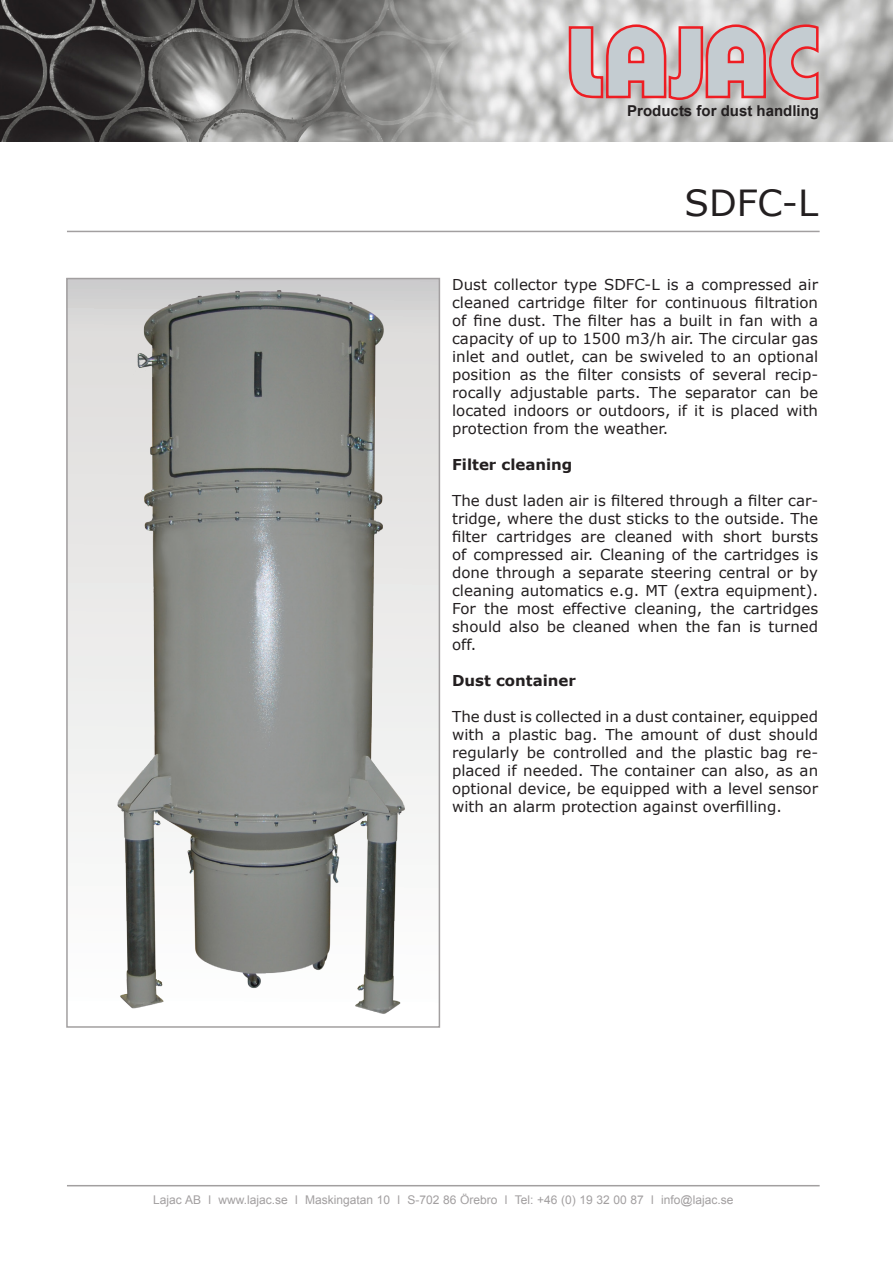
<style>
.page{position:relative;width:893px;height:1263px;background:#fff}
.page>*{position:absolute;margin:0;border:0;box-sizing:border-box;transform-origin:0 0}
.t1{font:36px "Verdana";color:#231f20}
.t2{font:15px/18px "Verdana";color:#231f20;text-align:justify}
.t3{font:700 15px "Verdana";color:#231f20}
.t4{font:700 15px "Arial";color:#231f20}
.Normal{font:12px "Arial";color:#a29fa0}
</style>
<div class="page">
<img style="left:0;top:0;width:893px;height:141px">
<hr style="left:67px;top:1185px;width:753px;height:1px;background:#a29fa0">
<svg style="left:569px;top:24px;width:249px;height:76px;background:#cdaeb2"></svg>
<hr style="left:67px;top:231px;width:753px;height:1px;background:#a29fa0">
<div style="left:67px;top:279px;width:372px;height:748px;background:linear-gradient(to bottom,#d9d8d7,#fff)"></div>
<img style="left:101px;top:281px;width:319px;height:738px">
<div style="left:66px;top:278px;width:374px;height:750px;border:2px solid #a29fa0"></div>
<p class="t4" style="left:627px;top:101px;width:193px">Products for dust handling</p>
<p class="t1" style="left:684px;top:178px;width:135px">SDFC-L</p>
<p class="t2" style="left:452px;top:275px;width:367px">Dust collector type SDFC-L is a compressed air cleaned cartridge filter for continuous filtration of fine dust. The filter has a built in fan with a capacity of up to 1500 m3/h air. The circular gas inlet and outlet, can be swiveled to an optional position as the filter consists of several recip&shy;rocally adjustable parts. The separator can be located indoors or outdoors, if it is placed with protection from the weather.</p>
<p class="t3" style="left:452px;top:454px;width:122px">Filter cleaning</p>
<p class="t2" style="left:452px;top:491px;width:367px">The dust laden air is filtered through a filter car&shy;tridge, where the dust sticks to the outside. The filter cartridges are cleaned with short bursts of compressed air. Cleaning of the cartridges is done through a separate steering central or by cleaning automatics e.g. MT (extra equipment).<br>For the most effective cleaning, the cartridges should also be cleaned when the fan is turned off.</p>
<p class="t3" style="left:452px;top:670px;width:125px">Dust container</p>
<p class="t2" style="left:452px;top:707px;width:367px">The dust is collected in a dust container, equipped with a plastic bag. The amount of dust should regularly be controlled and the plastic bag re&shy;placed if needed. The container can also, as an optional device, be equipped with a level sensor with an alarm protection against overfilling.</p>
<p class="Normal" style="left:153px;top:1191px;width:581px">Lajac AB l www.lajac.se l Maskingatan 10 l S-702 86 Örebro l Tel: +46 (0) 19 32 00 87 l info@lajac.se</p>
</div>
